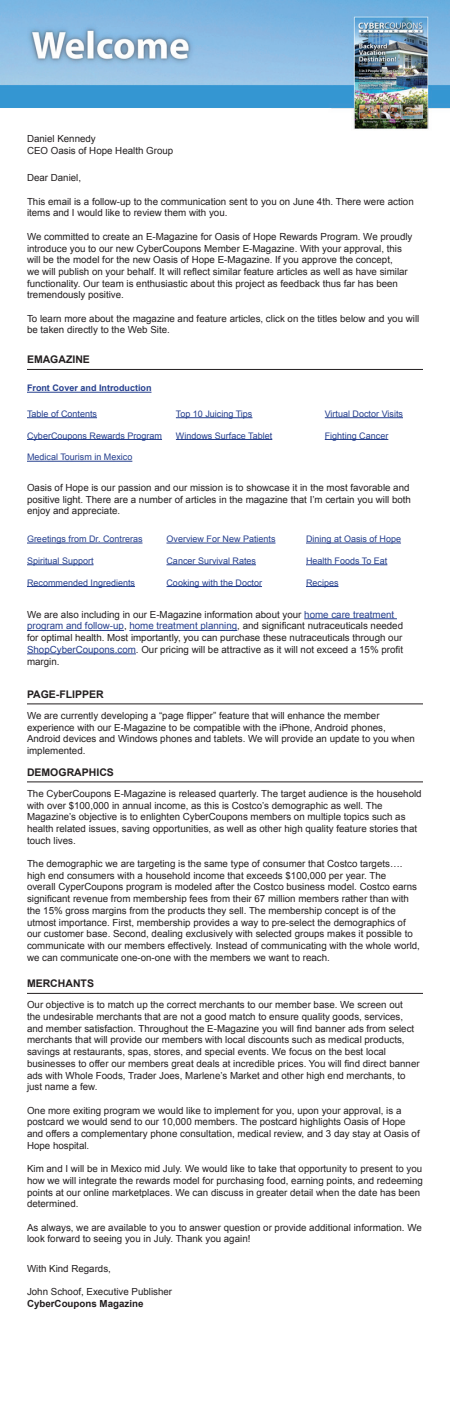
<style>
.page{position:relative;width:450px;height:1404px;background:#fff}
.page>*{position:absolute;margin:0;border:0;box-sizing:border-box;transform-origin:0 0}
.t1{font:700 10.5px "Arial";color:#231f20}
.t2{font:9.75px/11.7px "Arial";color:#231f20}
.t3{font:700 9.75px "Arial";color:#231f20}
.t4{font:9px "Arial";color:#253f8e}
.t5{font:700 9px "Arial";color:#253f8e}
.s1{color:#253f8e}
</style>
<div class="page">
<img style="left:0;top:0;width:450px;height:129px">
<hr style="left:27px;top:417px;width:70px;height:1px;background:#253f8e">
<hr style="left:27px;top:439px;width:135px;height:1px;background:#253f8e">
<hr style="left:27px;top:461px;width:105px;height:1px;background:#253f8e">
<hr style="left:176px;top:417px;width:76px;height:1px;background:#253f8e">
<hr style="left:176px;top:439px;width:96px;height:1px;background:#253f8e">
<hr style="left:325px;top:417px;width:78px;height:1px;background:#253f8e">
<hr style="left:325px;top:439px;width:63px;height:1px;background:#253f8e">
<hr style="left:27px;top:543px;width:116px;height:1px;background:#253f8e">
<hr style="left:27px;top:564px;width:67px;height:1px;background:#253f8e">
<hr style="left:27px;top:586px;width:108px;height:1px;background:#253f8e">
<hr style="left:166px;top:543px;width:110px;height:1px;background:#253f8e">
<hr style="left:166px;top:564px;width:90px;height:1px;background:#253f8e">
<hr style="left:166px;top:586px;width:96px;height:1px;background:#253f8e">
<hr style="left:306px;top:543px;width:95px;height:1px;background:#253f8e">
<hr style="left:306px;top:564px;width:81px;height:1px;background:#253f8e">
<hr style="left:306px;top:586px;width:33px;height:1px;background:#253f8e">
<hr style="left:27px;top:392px;width:124px;height:1px;background:#253f8e">
<hr style="left:304px;top:618px;width:93px;height:1px;background:#253f8e">
<hr style="left:27px;top:630px;width:97px;height:1px;background:#253f8e">
<hr style="left:129px;top:630px;width:108px;height:1px;background:#253f8e">
<hr style="left:27px;top:654px;width:109px;height:1px;background:#253f8e">
<hr style="left:27px;top:369px;width:396px;height:1px;background:#231f20">
<hr style="left:27px;top:704px;width:396px;height:1px;background:#231f20">
<hr style="left:27px;top:782px;width:396px;height:1px;background:#231f20">
<hr style="left:27px;top:993px;width:396px;height:1px;background:#231f20">
<p class="t2" style="left:27px;top:133px;width:148px">Daniel Kennedy<br>CEO Oasis of Hope Health Group</p>
<p class="t2" style="left:27px;top:172px;width:56px">Dear Daniel,</p>
<p class="t2" style="left:27px;top:196px;width:388px">This email is a follow-up to the communication sent to you on June 4th. There were action items and I would like to review them with you.</p>
<p class="t2" style="left:27px;top:231px;width:387px">We committed to create an E-Magazine for Oasis of Hope Rewards Program. We proudly introduce you to our new CyberCoupons Member E-Magazine. With your approval, this will be the model for the new Oasis of Hope E-Magazine. If you approve the concept,<br>we will publish on your behalf. It will reflect similar feature articles as well as have similar functionality. Our team is enthusiastic about this project as feedback thus far has been tremendously positive.</p>
<p class="t2" style="left:27px;top:313px;width:394px">To learn more about the magazine and feature articles, click on the titles below and you will be taken directly to the Web Site.</p>
<p class="t1" style="left:27px;top:353px;width:64px">EMAGAZINE</p>
<p class="t5" style="left:27px;top:382px;width:126px">Front Cover and Introduction</p>
<p class="t4" style="left:27px;top:408px;width:72px">Table of Contents</p>
<p class="t4" style="left:27px;top:429px;width:137px">CyberCoupons Rewards Program</p>
<p class="t4" style="left:27px;top:451px;width:107px">Medical Tourism in Mexico</p>
<p class="t4" style="left:176px;top:408px;width:78px">Top 10 Juicing Tips</p>
<p class="t4" style="left:176px;top:429px;width:98px">Windows Surface Tablet</p>
<p class="t4" style="left:325px;top:408px;width:80px">Virtual Doctor Visits</p>
<p class="t4" style="left:325px;top:429px;width:65px">Fighting Cancer</p>
<p class="t2" style="left:27px;top:482px;width:386px">Oasis of Hope is our passion and our mission is to showcase it in the most favorable and positive light. There are a number of articles in the magazine that I’m certain you will both enjoy and appreciate.</p>
<p class="t4" style="left:27px;top:533px;width:117px">Greetings from Dr. Contreras</p>
<p class="t4" style="left:27px;top:555px;width:68px">Spiritual Support</p>
<p class="t4" style="left:27px;top:577px;width:110px">Recommended Ingredients</p>
<p class="t4" style="left:166px;top:533px;width:111px">Overview For New Patients</p>
<p class="t4" style="left:166px;top:555px;width:91px">Cancer Survival Rates</p>
<p class="t4" style="left:166px;top:577px;width:97px">Cooking with the Doctor</p>
<p class="t4" style="left:306px;top:533px;width:97px">Dining at Oasis of Hope</p>
<p class="t4" style="left:306px;top:555px;width:83px">Health Foods To Eat</p>
<p class="t4" style="left:306px;top:577px;width:34px">Recipes</p>
<p class="t2" style="left:27px;top:609px;width:378px">We are also including in our E-Magazine information about your <span class="s1">home care treatment program and follow-up</span>, <span class="s1">home treatment planning</span>, and significant nutraceuticals needed for optimal health. Most importantly, you can purchase these nutraceuticals through our <span class="s1">ShopCyberCoupons.com</span>. Our pricing will be attractive as it will not exceed a 15% profit margin.</p>
<p class="t1" style="left:27px;top:687px;width:78px">PAGE-FLIPPER</p>
<p class="t2" style="left:27px;top:710px;width:389px">We are currently developing a “page flipper” feature that will enhance the member experience with our E-Magazine to be compatible with the iPhone, Android phones, Android devices and Windows phones and tablets. We will provide an update to you when implemented.</p>
<p class="t1" style="left:27px;top:765px;width:88px">DEMOGRAPHICS</p>
<p class="t2" style="left:27px;top:788px;width:396px">The CyberCoupons E-Magazine is released quarterly. The target audience is the household with over $100,000 in annual income, as this is Costco’s demographic as well. The Magazine’s objective is to enlighten CyberCoupons members on multiple topics such as health related issues, saving opportunities, as well as other high quality feature stories that touch lives.</p>
<p class="t2" style="left:27px;top:858px;width:395px">The demographic we are targeting is the same type of consumer that Costco targets…. high end consumers with a household income that exceeds $100,000 per year. The<br>overall CyperCoupons program is modeled after the Costco business model. Costco earns significant revenue from membership fees from their 67 million members rather than with the 15% gross margins from the products they sell. The membership concept is of the utmost importance. First, membership provides a way to pre-select the demographics of our customer base. Second, dealing exclusively with selected groups makes it possible to communicate with our members effectively. Instead of communicating with the whole world, we can communicate one-on-one with the members we want to reach.</p>
<p class="t1" style="left:27px;top:977px;width:69px">MERCHANTS</p>
<p class="t2" style="left:27px;top:999px;width:394px">Our objective is to match up the correct merchants to our member base. We screen out<br>the undesirable merchants that are not a good match to ensure quality goods, services, and member satisfaction. Throughout the E-Magazine you will find banner ads from select merchants that will provide our members with local discounts such as medical products, savings at restaurants, spas, stores, and special events. We focus on the best local businesses to offer our members great deals at incredible prices. You will find direct banner ads with Whole Foods, Trader Joes, Marlene’s Market and other high end merchants, to just name a few.</p>
<p class="t2" style="left:27px;top:1105px;width:394px">One more exiting program we would like to implement for you, upon your approval, is a postcard we would send to our 10,000 members. The postcard highlights Oasis of Hope and offers a complementary phone consultation, medical review, and 3 day stay at Oasis of Hope hospital.</p>
<p class="t2" style="left:27px;top:1163px;width:397px">Kim and I will be in Mexico mid July. We would like to take that opportunity to present to you how we will integrate the rewards model for purchasing food, earning points, and redeeming points at our online marketplaces. We can discuss in greater detail when the date has been determined.</p>
<p class="t2" style="left:27px;top:1222px;width:396px">As always, we are available to you to answer question or provide additional information. We look forward to seeing you in July. Thank you again!</p>
<p class="t2" style="left:27px;top:1263px;width:85px">With Kind Regards,</p>
<p class="t2" style="left:27px;top:1286px;width:147px">John Schoof, Executive Publisher</p>
<p class="t3" style="left:27px;top:1297px;width:118px">CyberCoupons Magazine</p>
</div>
